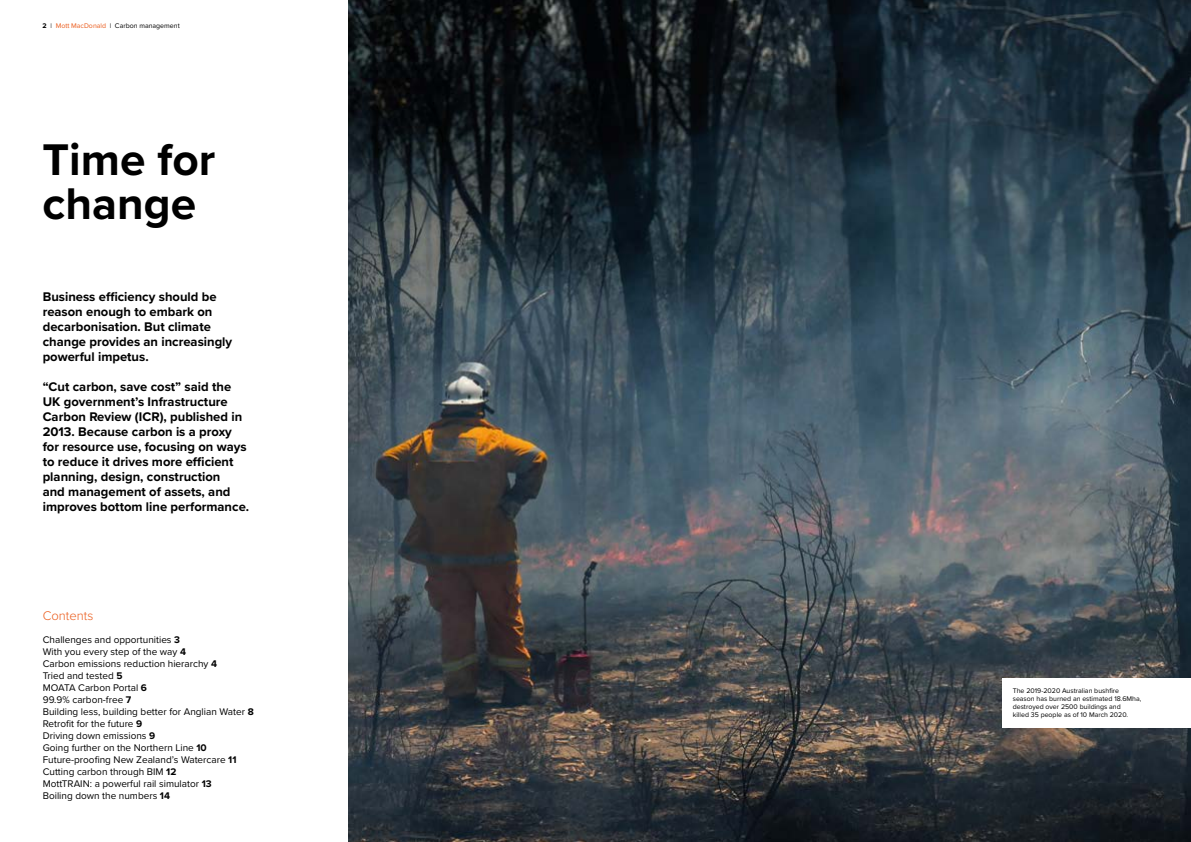
<style>
.page{position:relative;width:1191px;height:842px;background:#fff}
.page>*{position:absolute;margin:0;border:0;box-sizing:border-box;transform-origin:0 0}
.t1{font:700 46px/44px "Proxima Nova";color:#000}
.t2{font:700 13px/15px "Proxima Nova";color:#000}
.t3{font:300 13px "Proxima Nova";color:#eb5b1b}
.t4{font:10px/12px "Proxima Nova";color:#000}
.t5{font:7px/8px "Proxima Nova";color:#000}
.s1{font-weight:700}
.s2{font-weight:300}
.s3{color:#eb5b1b}
</style>
<div class="page">
<img style="left:348px;top:0;width:843px;height:842px">
<div style="left:1002px;top:678px;width:189px;height:50px;background:#fff"></div>
<p class="t5" style="left:43px;top:21px;width:139px"><span class="s1">2</span> <span class="s2">I</span> <span class="s3">Mott MacDonald</span> <span class="s2">I</span> Carbon management</p>
<h1 class="t1" style="left:43px;top:137px;width:174px">Time for change</h1>
<h2 class="t2" style="left:43px;top:289px;width:191px">Business efficiency should be reason enough to embark on decarbonisation. But climate change provides an increasingly powerful impetus.</h2>
<p class="t2" style="left:43px;top:379px;width:208px">“Cut carbon, save cost” said the<br>UK government’s Infrastructure<br>Carbon Review (ICR), published in<br>2013. Because carbon is a proxy for resource use, focusing on ways to reduce it drives more efficient planning, design, construction<br>and management of assets, and improves bottom line performance.</p>
<h2 class="t3" style="left:43px;top:606px;width:52px">Contents</h2>
<p class="t4" style="left:43px;top:634px;width:212px">Challenges and opportunities <span class="s1">3<br></span>With you every step of the way <span class="s1">4<br></span>Carbon emissions reduction hierarchy <span class="s1">4<br></span>Tried and tested <span class="s1">5<br></span>MOATA Carbon Portal <span class="s1">6<br></span>99.9% carbon-free <span class="s1">7<br></span>Building less, building better for Anglian Water <span class="s1">8<br></span>Retrofit for the future <span class="s1">9<br></span>Driving down emissions <span class="s1">9<br></span>Going further on the Northern Line <span class="s1">10<br></span>Future-proofing New Zealand’s Watercare <span class="s1">11<br></span>Cutting carbon through BIM <span class="s1">12<br></span>MottTRAIN: a powerful rail simulator <span class="s1">13<br></span>Boiling down the numbers <span class="s1">14</span></p>
<p class="t5" style="left:1012px;top:686px;width:130px">The 2019-2020 Australian bushfire season has burned an estimated 18.6Mha, destroyed over 2500 buildings and<br>killed 35 people as of 10 March 2020.</p>
</div>
